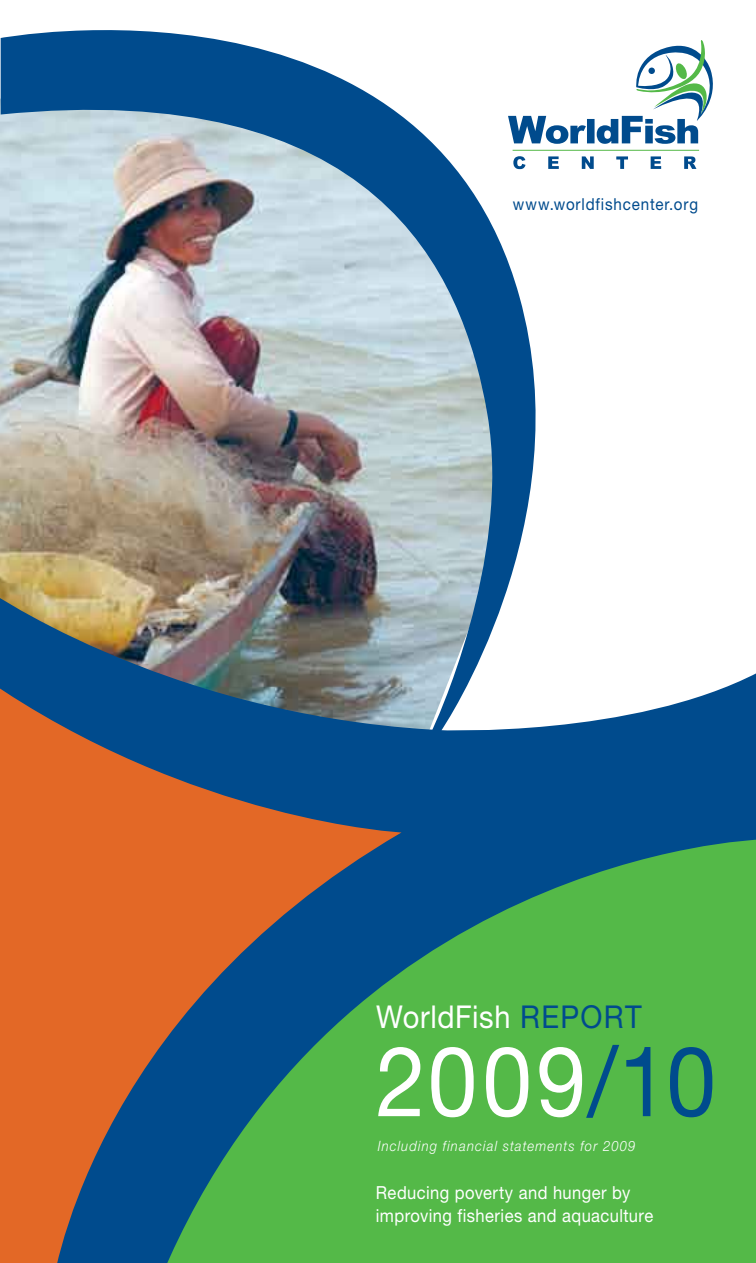
<style>
.page{position:relative;width:756px;height:1263px;background:#fff}
.page>*{position:absolute;margin:0;border:0;box-sizing:border-box;transform-origin:0 0}
.t1{font:97.5px "Helvetica Neue";letter-spacing:.03em;color:#fff;scale:.92 1}
.t2{font:31.5px "Helvetica Neue";letter-spacing:.025em;color:#fff;scale:.92 1}
.t3{font:18px/22.6px "Helvetica Neue";letter-spacing:.025em;color:#fff;scale:.92 1}
.t4{font:16.5px "Helvetica Neue";letter-spacing:.055em;color:#004b8d;scale:.92 1}
.t5{font:italic 300 14.25px "Helvetica Neue";letter-spacing:.085em;color:#fff;scale:.92 1}
.s1{color:#004b8d}
</style>
<div class="page">
<img style="left:0;top:30px;width:756px;height:1233px">
<hr style="left:513px;top:150px;width:186px;height:1px;background:#54b948">
<svg style="left:513px;top:156px;width:183px;height:13px"></svg>
<svg style="left:508px;top:39px;width:212px;height:105px"></svg>
<p class="t4" style="left:513px;top:194px;width:203px">www.worldfishcenter.org</p>
<h2 class="t2" style="left:376px;top:997px;width:290px">WorldFish <span class="s1">REPORT</span></h2>
<h1 class="t1" style="left:376px;top:1023px;width:371px">2009<span class="s1">/10</span></h1>
<p class="t5" style="left:378px;top:1137px;width:282px">Including financial statements for 2009</p>
<p class="t3" style="left:376px;top:1181px;width:303px">Reducing poverty and hunger by improving fisheries and aquaculture</p>
</div>
